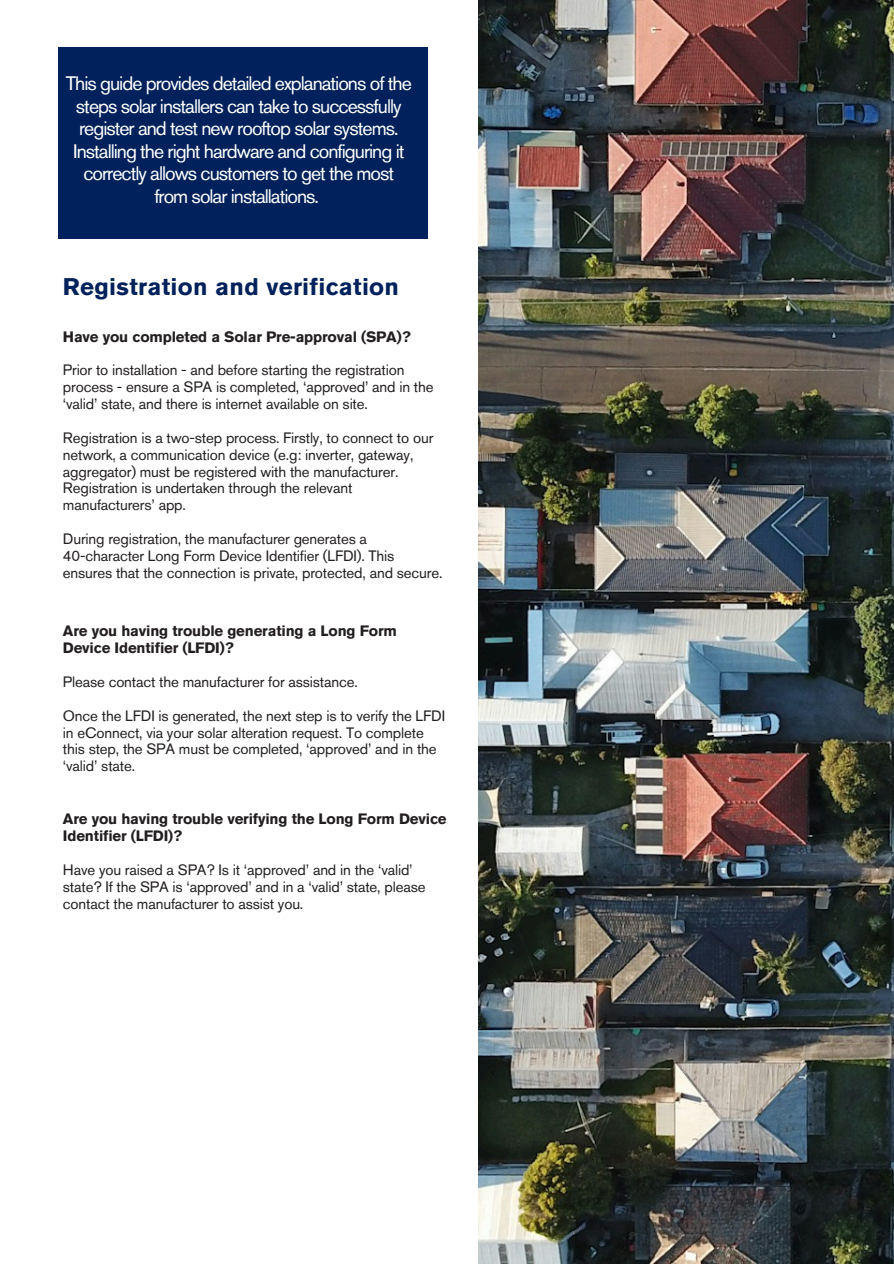
<style>
.page{position:relative;width:894px;height:1264px;background:#fff}
.page>*{position:absolute;margin:0;border:0;box-sizing:border-box;transform-origin:0 0}
.t1{font:700 24px "Akzidenz Grotesk Pro";letter-spacing:.01em;color:#00215b}
.t2{font:19.5px/22.5px "Akzidenz Grotesk Pro";letter-spacing:-.05em;color:#fff;text-align:center}
.t3{font:15px/16.8px "Akzidenz Grotesk Pro";letter-spacing:-.01em;color:#231f20}
.t4{font:700 15px/16.8px "Akzidenz Grotesk Pro";letter-spacing:-.01em;color:#231f20}
</style>
<div class="page">
<img style="left:478px;top:0;width:415px;height:1263px">
<div style="left:59px;top:48px;width:368px;height:191px;background:#00215b"></div>
<p class="t2" style="left:66px;top:74px;width:347px">This guide provides detailed explanations of the steps solar installers can take to successfully register and test new rooftop solar systems.<br>Installing the right hardware and configuring it correctly allows customers to get the most from solar installations.</p>
<h2 class="t1" style="left:63px;top:277px;width:337px">Registration and verification</h2>
<h3 class="t4" style="left:63px;top:329px;width:349px">Have you completed a Solar Pre-approval (SPA)?</h3>
<p class="t3" style="left:63px;top:363px;width:372px">Prior to installation - and before starting the registration process - ensure a SPA is completed, ‘approved’ and in the ‘valid’ state, and there is internet available on site.</p>
<p class="t3" style="left:63px;top:430px;width:372px">Registration is a two-step process. Firstly, to connect to our network, a communication device (e.g: inverter, gateway, aggregator) must be registered with the manufacturer.<br>Registration is undertaken through the relevant manufacturers’ app.</p>
<h3 class="t3" style="left:63px;top:532px;width:305px">During registration, the manufacturer generates a</h3>
<p class="t3" style="left:63px;top:549px;width:381px">40-character Long Form Device Identifier (LFDI). This ensures that the connection is private, protected, and secure.</p>
<h1 class="t4" style="left:63px;top:624px;width:335px">Are you having trouble generating a Long Form<br>Device Identifier (LFDI)?</h1>
<h3 class="t3" style="left:63px;top:674px;width:296px">Please contact the manufacturer for assistance.</h3>
<p class="t3" style="left:63px;top:708px;width:383px">Once the LFDI is generated, the next step is to verify the LFDI in eConnect, via your solar alteration request. To complete this step, the SPA must be completed, ‘approved’ and in the ‘valid’ state.</p>
<p class="t4" style="left:63px;top:812px;width:385px">Are you having trouble verifying the Long Form Device<br>Identifier (LFDI)?</p>
<p class="t3" style="left:63px;top:862px;width:364px">Have you raised a SPA? Is it ‘approved’ and in the ‘valid’ state? If the SPA is ‘approved’ and in a ‘valid’ state, please contact the manufacturer to assist you.</p>
</div>
